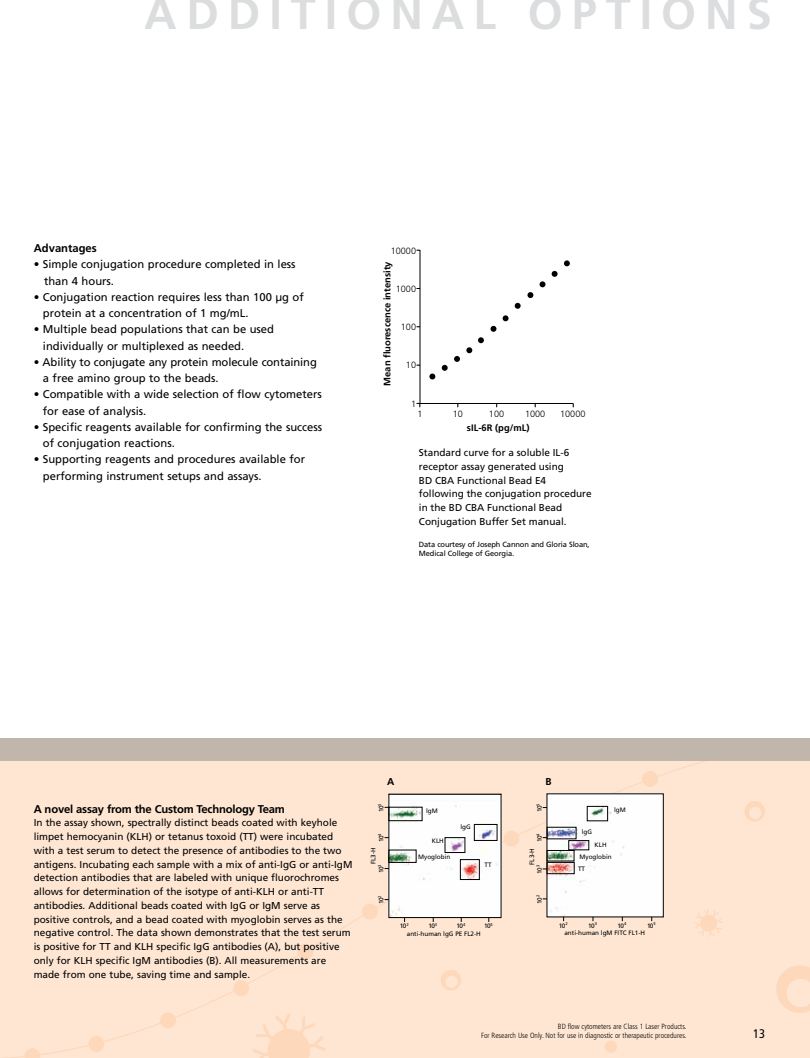
<style>
.page{position:relative;width:810px;height:1058px;background:#fff}
.page>*{position:absolute;margin:0;border:0;box-sizing:border-box;transform-origin:0 0}
.t1{font:700 45px "Frutiger";letter-spacing:.2em;color:#dcddde}
.t2{font:condensed 12.5px "Frutiger";color:#000}
.t3{font:11.25px/16.2px "Frutiger";color:#000}
.t4{font:700 11.25px "Frutiger";letter-spacing:-.015em;color:#000}
.t5{font:10px/13.8px "Frutiger";color:#000}
.t6{font:700 10px "Frutiger";color:#000}
.t7{font:700 9.38px "Frutiger";color:#000}
.t8{font:300 9.12px "Frutiger";color:#000}
.t9{font:300 condensed 7.5px/9px "Frutiger";color:#000;text-align:right}
.t10{font:7.5px/8.8px "Frutiger";letter-spacing:-.015em;color:#000}
.t11{font:6.38px/12.1px "Frutiger";color:#000}
</style>
<div class="page">
<div style="left:0;top:748px;width:810px;height:310px;background:#fee6d3"></div>
<div style="left:0;top:738px;width:810px;height:23px;background:#c0b6ac"></div>
<svg style="left:24px;top:1048px;width:16px;height:10px"></svg>
<div style="left:89px;top:1036px;width:15px;height:15px;background:#fdd8bb;border-radius:50%"></div>
<div style="left:88px;top:1036px;width:16px;height:15px;border:1px solid #fdd8bb;border-radius:50%"></div>
<div style="left:161px;top:1013px;width:14px;height:14px;background:#fdd8bb;border-radius:50%"></div>
<div style="left:160px;top:1012px;width:16px;height:16px;border:1px solid #fdd8bb;border-radius:50%"></div>
<div style="left:504px;top:831px;width:15px;height:15px;background:#fdd8bb;border-radius:50%"></div>
<div style="left:504px;top:830px;width:15px;height:16px;border:1px solid #fdd8bb;border-radius:50%"></div>
<div style="left:643px;top:771px;width:14px;height:15px;background:#fdd8bb;border-radius:50%"></div>
<div style="left:642px;top:771px;width:16px;height:15px;border:1px solid #fdd8bb;border-radius:50%"></div>
<div style="left:234px;top:980px;width:15px;height:15px;background:#fdd8bb;border-radius:50%"></div>
<div style="left:233px;top:980px;width:16px;height:16px;border:1px solid #fdd8bb;border-radius:50%"></div>
<div style="left:298px;top:944px;width:15px;height:15px;background:#fdd8bb;border-radius:50%"></div>
<div style="left:298px;top:943px;width:15px;height:16px;border:1px solid #fdd8bb;border-radius:50%"></div>
<div style="left:363px;top:904px;width:14px;height:14px;background:#fdd8bb;border-radius:50%"></div>
<div style="left:362px;top:903px;width:16px;height:16px;border:1px solid #fdd8bb;border-radius:50%"></div>
<svg style="left:776px;top:965px;width:34px;height:48px"></svg>
<svg style="left:441px;top:970px;width:20px;height:21px"></svg>
<svg style="left:744px;top:801px;width:21px;height:21px"></svg>
<svg style="left:605px;top:1041px;width:12px;height:12px"></svg>
<svg style="left:694px;top:909px;width:29px;height:28px"></svg>
<svg style="left:253px;top:1013px;width:73px;height:45px"></svg>
<svg style="left:417px;top:249px;width:157px;height:159px"></svg>
<svg style="left:384px;top:793px;width:118px;height:129px;background:#eae9e7"></svg>
<div style="left:549px;top:795px;width:113px;height:120px;background:#fefefe"></div>
<div style="left:547px;top:793px;width:117px;height:124px;border:1px solid #000"></div>
<svg style="left:543px;top:805px;width:109px;height:116px;background:#edebea"></svg>
<h1 class="t1" style="left:145px;top:-13px;width:628px">ADDITIONAL OPTIONS</h1>
<p class="t4" style="left:34px;top:241px;width:65px">Advantages</p>
<p class="t3" style="left:44px;top:256px;width:253px;text-indent:-10px">• Simple conjugation procedure completed in less than 4 hours.</p>
<p class="t3" style="left:43px;top:289px;width:262px;text-indent:-9px">• Conjugation reaction requires less than 100 μg of protein at a concentration of 1 mg/mL.</p>
<p class="t3" style="left:43px;top:321px;width:233px;text-indent:-9px">• Multiple bead populations that can be used individually or multiplexed as needed.</p>
<p class="t3" style="left:43px;top:354px;width:275px;text-indent:-9px">• Ability to conjugate any protein molecule containing a free amino group to the beads.</p>
<p class="t3" style="left:43px;top:386px;width:280px;text-indent:-9px">• Compatible with a wide selection of flow cytometers for ease of analysis.</p>
<p class="t3" style="left:43px;top:418px;width:281px;text-indent:-9px">• Specific reagents available for confirming the success of conjugation reactions.</p>
<p class="t3" style="left:43px;top:451px;width:264px;text-indent:-9px">• Supporting reagents and procedures available for performing instrument setups and assays.</p>
<p class="t8" style="left:391px;top:245px;width:27px">10000</p>
<p class="t7" style="left:382px;top:386px;width:126px;rotate:-90deg">Mean fluorescence intensity</p>
<p class="t8" style="left:396px;top:283px;width:22px">1000</p>
<p class="t8" style="left:401px;top:322px;width:17px">100</p>
<p class="t8" style="left:406px;top:360px;width:12px">10</p>
<p class="t8" style="left:411px;top:398px;width:7px">1</p>
<p class="t8" style="left:417px;top:409px;width:7px">1</p>
<p class="t8" style="left:453px;top:409px;width:12px">10</p>
<p class="t8" style="left:489px;top:409px;width:17px">100</p>
<p class="t8" style="left:525px;top:409px;width:22px">1000</p>
<p class="t8" style="left:560px;top:409px;width:27px">10000</p>
<p class="t7" style="left:467px;top:422px;width:64px">sIL-6R (pg/mL)</p>
<p class="t5" style="left:419px;top:445px;width:174px">Standard curve for a soluble IL-6 receptor assay generated using<br>BD CBA Functional Bead E4 following the conjugation procedure in the BD CBA Functional Bead<br>Conjugation Buffer Set manual.</p>
<p class="t10" style="left:419px;top:540px;width:172px">Data courtesy of Joseph Cannon and Gloria Sloan,<br>Medical College of Georgia.</p>
<p class="t4" style="left:34px;top:802px;width:253px">A novel assay from the Custom Technology Team</p>
<p class="t5" style="left:34px;top:815px;width:320px">In the assay shown, spectrally distinct beads coated with keyhole limpet hemocyanin (KLH) or tetanus toxoid (TT) were incubated with a test serum to detect the presence of antibodies to the two antigens. Incubating each sample with a mix of anti-IgG or anti-IgM detection antibodies that are labeled with unique fluorochromes allows for determination of the isotype of anti-KLH or anti-TT antibodies. Additional beads coated with IgG or IgM serve as positive controls, and a bead coated with myoglobin serves as the negative control. The data shown demonstrates that the test serum is positive for TT and KLH specific IgG antibodies (A), but positive only for KLH specific IgM antibodies (B). All measurements are made from one tube, saving time and sample.</p>
<p class="t6" style="left:387px;top:776px;width:9px">A</p>
<p class="t6" style="left:545px;top:776px;width:8px">B</p>
<p class="t11" style="left:375px;top:812px;width:10px;rotate:-90deg">10<sup>5</sup></p>
<p class="t11" style="left:375px;top:842px;width:10px;rotate:-90deg">10<sup>4</sup></p>
<p class="t11" style="left:375px;top:873px;width:10px;rotate:-90deg">10<sup>3</sup></p>
<p class="t11" style="left:375px;top:904px;width:10px;rotate:-90deg">10<sup>2</sup></p>
<p class="t11" style="left:367px;top:864px;width:18px;rotate:-90deg">FL3-H</p>
<p class="t11" style="left:426px;top:804px;width:13px">lgM</p>
<p class="t11" style="left:432px;top:834px;width:14px">KLH</p>
<p class="t11" style="left:418px;top:851px;width:34px">Myoglobin</p>
<p class="t11" style="left:460px;top:821px;width:12px">lgG</p>
<p class="t11" style="left:485px;top:859px;width:9px">TT</p>
<p class="t11" style="left:533px;top:812px;width:10px;rotate:-90deg">10<sup>5</sup></p>
<p class="t11" style="left:533px;top:842px;width:10px;rotate:-90deg">10<sup>4</sup></p>
<p class="t11" style="left:533px;top:873px;width:10px;rotate:-90deg">10<sup>3</sup></p>
<p class="t11" style="left:533px;top:903px;width:10px;rotate:-90deg">10<sup>2</sup></p>
<p class="t11" style="left:526px;top:864px;width:18px;rotate:-90deg">FL3-H</p>
<p class="t11" style="left:400px;top:920px;width:10px">10<sup>2</sup></p>
<p class="t11" style="left:429px;top:920px;width:10px">10<sup>3</sup></p>
<p class="t11" style="left:457px;top:920px;width:10px">10<sup>4</sup></p>
<p class="t11" style="left:484px;top:920px;width:10px">10<sup>5</sup></p>
<p class="t11" style="left:407px;top:927px;width:76px">anti-human lgG PE FL2-H</p>
<p class="t11" style="left:614px;top:803px;width:13px">lgM</p>
<p class="t11" style="left:582px;top:826px;width:12px">lgG</p>
<p class="t11" style="left:579px;top:838px;width:34px;text-indent:15px">KLH<br>Myoglobin</p>
<p class="t11" style="left:578px;top:863px;width:9px">TT</p>
<p class="t11" style="left:559px;top:919px;width:10px">10<sup>2</sup></p>
<p class="t11" style="left:588px;top:919px;width:10px">10<sup>3</sup></p>
<p class="t11" style="left:618px;top:919px;width:10px">10<sup>4</sup></p>
<p class="t11" style="left:647px;top:919px;width:10px">10<sup>5</sup></p>
<p class="t11" style="left:564px;top:926px;width:82px">anti-human lgM FITC FL1-H</p>
<p class="t9" style="left:481px;top:1021px;width:207px">BD flow cytometers are Class 1 Laser Products.<br>For Research Use Only. Not for use in diagnostic or therapeutic procedures.</p>
<p class="t2" style="left:753px;top:1026px;width:13px">13</p>
</div>
